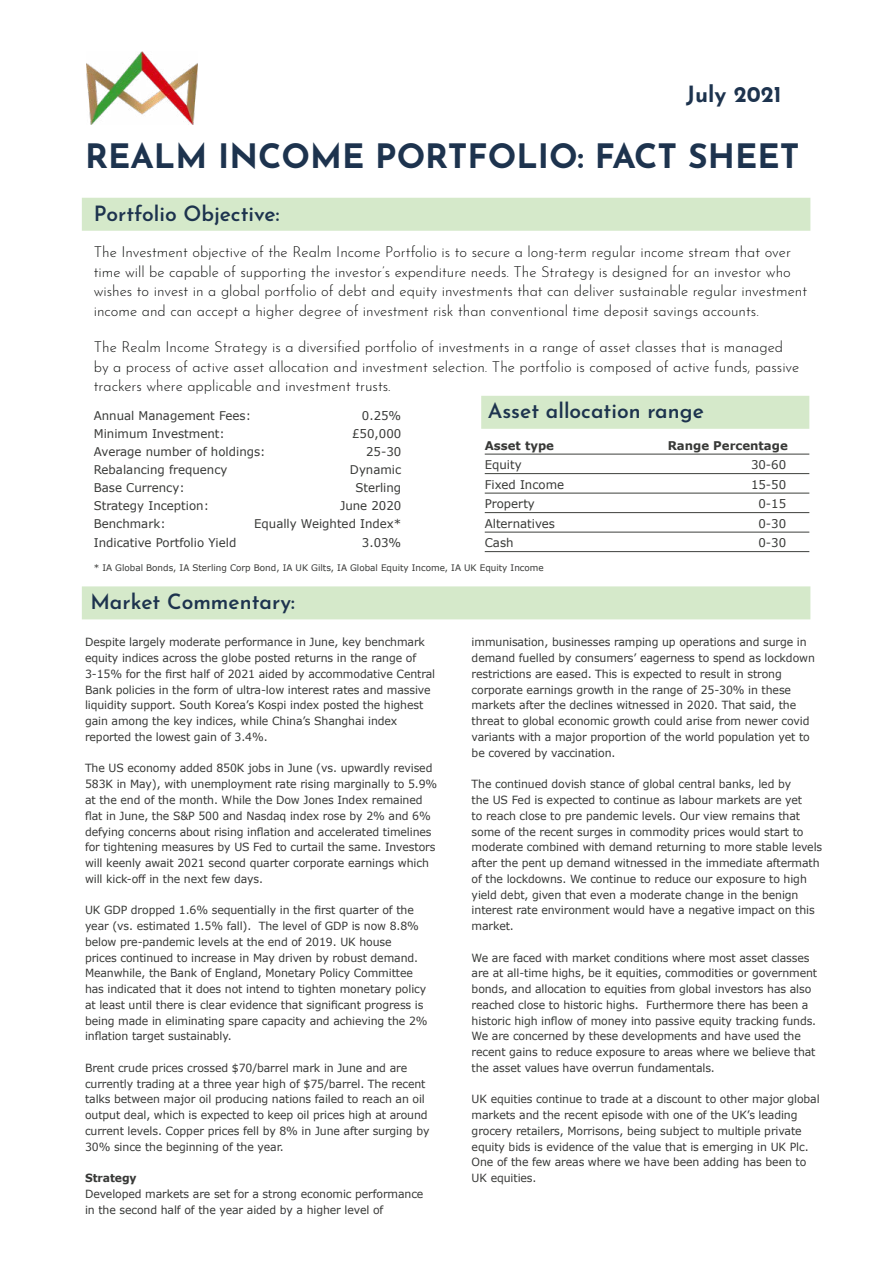
<style>
.page{position:relative;width:893px;height:1263px;background:#fff}
.page>*{position:absolute;margin:0;border:0;box-sizing:border-box;transform-origin:0 0}
.t1{font:700 33.6px "Josefin Sans";color:#1d334e}
.t2{font:700 22.35px "Josefin Sans";color:#1d334e}
.t3{font:600 21px "Josefin Sans";color:#1d334e}
.t4{font:300 15px/19.5px "Josefin Sans";color:#121312}
.t5{font:12px "Verdana";color:#383937}
.t6{font:700 12px "Verdana";color:#383937}
.t7{font:11.25px/15.8px "Verdana";letter-spacing:-.01em;color:#383937}
.t8{font:700 11.25px "Verdana";letter-spacing:-.01em;color:#383937}
.t9{font:9px "Verdana";color:#383937}
</style>
<div class="page">
<div style="left:82px;top:198px;width:728px;height:33px;background:#d5e9ca"></div>
<img style="left:86px;top:51px;width:112px;height:74px">
<hr style="left:485px;top:454px;width:324px;height:1px;background:#3e403c">
<hr style="left:485px;top:473px;width:324px;height:1px;background:#3e403c">
<hr style="left:485px;top:493px;width:324px;height:1px;background:#3e403c">
<hr style="left:485px;top:512px;width:324px;height:1px;background:#3e403c">
<hr style="left:485px;top:532px;width:324px;height:1px;background:#3e403c">
<hr style="left:485px;top:551px;width:324px;height:1px;background:#3e403c">
<div style="left:481px;top:396px;width:328px;height:33px;background:#d5e9ca"></div>
<div style="left:82px;top:586px;width:728px;height:33px;background:#d5e9ca"></div>
<h2 class="t2" style="left:686px;top:74px;width:97px">July 2021</h2>
<h1 class="t1" style="left:85px;top:127px;width:716px">REALM INCOME PORTFOLIO: FACT SHEET</h1>
<h3 class="t3" style="left:94px;top:195px;width:187px">Portfolio Objective:</h3>
<p class="t4" style="left:94px;top:241px;width:715px">The Investment objective of the Realm Income Portfolio is to secure a long-term regular income stream that over time will be capable of supporting the investor’s expenditure needs. The Strategy is designed for an investor who wishes to invest in a global portfolio of debt and equity investments that can deliver sustainable regular investment income and can accept a higher degree of investment risk than conventional time deposit savings accounts.</p>
<p class="t4" style="left:94px;top:336px;width:707px">The Realm Income Strategy is a diversified portfolio of investments in a range of asset classes that is managed by a process of active asset allocation and investment selection. The portfolio is composed of active funds, passive trackers where applicable and investment trusts.</p>
<p class="t5" style="left:94px;top:408px;width:159px">Annual Management Fees:</p>
<p class="t5" style="left:362px;top:408px;width:41px">0.25%</p>
<p class="t5" style="left:94px;top:426px;width:133px">Minimum Investment:</p>
<p class="t5" style="left:352px;top:426px;width:51px">£50,000</p>
<p class="t5" style="left:94px;top:444px;width:173px">Average number of holdings:</p>
<p class="t5" style="left:366px;top:444px;width:37px">25-30</p>
<p class="t5" style="left:94px;top:462px;width:135px">Rebalancing frequency</p>
<p class="t5" style="left:350px;top:462px;width:53px">Dynamic</p>
<p class="t5" style="left:94px;top:480px;width:92px">Base Currency:</p>
<p class="t5" style="left:355px;top:480px;width:47px">Sterling</p>
<p class="t5" style="left:94px;top:498px;width:117px">Strategy Inception:</p>
<p class="t5" style="left:340px;top:498px;width:63px">June 2020</p>
<p class="t5" style="left:94px;top:516px;width:73px">Benchmark:</p>
<p class="t5" style="left:254px;top:516px;width:149px">Equally Weighted Index*</p>
<p class="t5" style="left:94px;top:535px;width:144px">Indicative Portfolio Yield</p>
<p class="t5" style="left:362px;top:535px;width:41px">3.03%</p>
<h3 class="t3" style="left:488px;top:392px;width:218px">Asset allocation range</h3>
<p class="t6" style="left:485px;top:437px;width:71px">Asset type</p>
<p class="t6" style="left:668px;top:437px;width:122px">Range Percentage</p>
<p class="t5" style="left:485px;top:457px;width:38px">Equity</p>
<p class="t5" style="left:751px;top:457px;width:37px">30-60</p>
<p class="t5" style="left:485px;top:477px;width:81px">Fixed Income</p>
<p class="t5" style="left:751px;top:477px;width:37px">15-50</p>
<p class="t5" style="left:485px;top:496px;width:52px">Property</p>
<p class="t5" style="left:758px;top:496px;width:29px">0-15</p>
<p class="t5" style="left:485px;top:516px;width:72px">Alternatives</p>
<p class="t5" style="left:758px;top:516px;width:29px">0-30</p>
<p class="t5" style="left:485px;top:535px;width:30px">Cash</p>
<p class="t5" style="left:758px;top:535px;width:29px">0-30</p>
<p class="t9" style="left:94px;top:562px;width:451px">* IA Global Bonds, IA Sterling Corp Bond, IA UK Gilts, IA Global Equity Income, IA UK Equity Income</p>
<h3 class="t3" style="left:90px;top:584px;width:206px">Market Commentary:</h3>
<p class="t7" style="left:85px;top:635px;width:352px">Despite largely moderate performance in June, key benchmark equity indices across the globe posted returns in the range of 3-15% for the first half of 2021 aided by accommodative Central Bank policies in the form of ultra-low interest rates and massive liquidity support. South Korea’s Kospi index posted the highest gain among the key indices, while China’s Shanghai index reported the lowest gain of 3.4%.</p>
<p class="t7" style="left:85px;top:761px;width:354px">The US economy added 850K jobs in June (vs. upwardly revised 583K in May), with unemployment rate rising marginally to 5.9% at the end of the month. While the Dow Jones Index remained flat in June, the S&amp;P 500 and Nasdaq index rose by 2% and 6% defying concerns about rising inflation and accelerated timelines for tightening measures by US Fed to curtail the same. Investors will keenly await 2021 second quarter corporate earnings which will kick-off in the next few days.</p>
<p class="t7" style="left:85px;top:902px;width:344px">UK GDP dropped 1.6% sequentially in the first quarter of the year (vs. estimated 1.5% fall). The level of GDP is now 8.8% below pre-pandemic levels at the end of 2019. UK house<br>prices continued to increase in May driven by robust demand.<br>Meanwhile, the Bank of England, Monetary Policy Committee has indicated that it does not intend to tighten monetary policy at least until there is clear evidence that significant progress is being made in eliminating spare capacity and achieving the 2% inflation target sustainably.</p>
<p class="t7" style="left:85px;top:1060px;width:346px">Brent crude prices crossed $70/barrel mark in June and are currently trading at a three year high of $75/barrel. The recent talks between major oil producing nations failed to reach an oil output deal, which is expected to keep oil prices high at around current levels. Copper prices fell by 8% in June after surging by 30% since the beginning of the year.</p>
<p class="t8" style="left:85px;top:1170px;width:53px">Strategy</p>
<p class="t7" style="left:85px;top:1186px;width:340px">Developed markets are set for a strong economic performance in the second half of the year aided by a higher level of</p>
<p class="t7" style="left:472px;top:635px;width:345px">immunisation, businesses ramping up operations and surge in demand fuelled by consumers’ eagerness to spend as lockdown restrictions are eased. This is expected to result in strong corporate earnings growth in the range of 25-30% in these markets after the declines witnessed in 2020. That said, the threat to global economic growth could arise from newer covid variants with a major proportion of the world population yet to be covered by vaccination.</p>
<p class="t7" style="left:472px;top:776px;width:352px">The continued dovish stance of global central banks, led by<br>the US Fed is expected to continue as labour markets are yet<br>to reach close to pre pandemic levels. Our view remains that some of the recent surges in commodity prices would start to moderate combined with demand returning to more stable levels after the pent up demand witnessed in the immediate aftermath of the lockdowns. We continue to reduce our exposure to high yield debt, given that even a moderate change in the benign interest rate environment would have a negative impact on this market.</p>
<p class="t7" style="left:472px;top:950px;width:347px">We are faced with market conditions where most asset classes are at all-time highs, be it equities, commodities or government bonds, and allocation to equities from global investors has also reached close to historic highs. Furthermore there has been a historic high inflow of money into passive equity tracking funds.<br>We are concerned by these developments and have used the recent gains to reduce exposure to areas where we believe that the asset values have overrun fundamentals.</p>
<p class="t7" style="left:472px;top:1091px;width:350px">UK equities continue to trade at a discount to other major global markets and the recent episode with one of the UK’s leading grocery retailers, Morrisons, being subject to multiple private equity bids is evidence of the value that is emerging in UK Plc.<br>One of the few areas where we have been adding has been to UK equities.</p>
</div>
